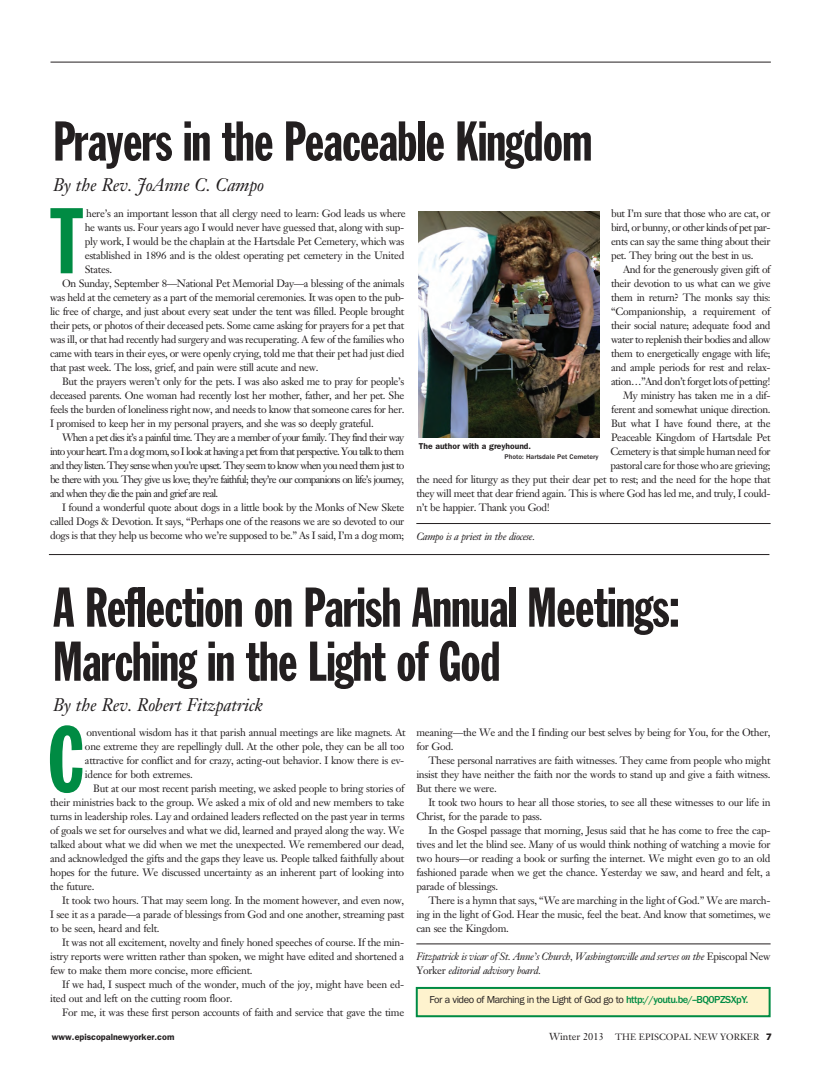
<style>
.page{position:relative;width:819px;height:1077px;background:#fff}
.page>*{position:absolute;margin:0;border:0;box-sizing:border-box;transform-origin:0 0}
.t1{font:91.4px "Franklin Gothic Std Extra Cond";color:#008b43}
.t2{font:55px/54px "Franklin Gothic Std Extra Cond";letter-spacing:-.01em;color:#231f20}
.t3{font:italic 18px "Janson Text LT Std";letter-spacing:-.01em;color:#231f20}
.t4{font:10.5px/14px "Janson Text LT Std";letter-spacing:-.035em;color:#231f20;text-align:justify}
.t5{font:10.5px "Janson Text LT Std";letter-spacing:-.08em;color:#231f20}
.t6{font:italic 10.5px/14px "Janson Text LT Std";letter-spacing:-.025em;color:#231f20}
.t7{font:10.5px "Franklin Gothic";letter-spacing:-.045em;color:#231f20}
.t8{font:9px "Janson Text LT Std";color:#231f20}
.t9{font:600 9px "ITC Franklin Gothic Std";color:#231f20}
.t10{font:600 8.5px "ITC Franklin Gothic Std";color:#231f20}
.t11{font:500 7px "ITC Franklin Gothic Std";color:#231f20}
.s1{font-style:normal}
.s2{font-weight:500;color:#008b43}
.s3{font-size:10px}
.s4{font-family:"Myriad Pro";font-weight:900;font-size:10px}
</style>
<div class="page">
<hr style="left:50px;top:62px;width:720px;height:1px;background:#231f20">
<hr style="left:416px;top:523px;width:354px;height:1px;background:#231f20">
<hr style="left:416px;top:943px;width:354px;height:1px;background:#231f20">
<hr style="left:49px;top:554px;width:720px;height:1px;background:#231f20">
<img style="left:418px;top:211px;width:181px;height:226px">
<div style="left:417px;top:988px;width:351px;height:26px;background:#fef3ce"></div>
<div style="left:415px;top:986px;width:355px;height:30px;border:2px solid #008b43"></div>
<h2 class="t2" style="left:53px;top:118px;width:540px">Prayers in the Peaceable Kingdom</h2>
<h3 class="t3" style="left:53px;top:177px;width:213px">By the Rev. JoAnne C. Campo</h3>
<h1 class="t1" style="left:51px;top:208px;width:32px">T</h1>
<p class="t4" style="left:86px;top:208px;width:321px">here’s an important lesson that all clergy need to learn: God leads us where</p>
<p class="t4" style="left:611px;top:207px;width:161px">but I’m sure that those who are cat, or bird, or bunny, or other kinds of pet par&shy;ents can say the same thing about their pet. They bring out the best in us.</p>
<p class="t4" style="left:623px;top:263px;width:149px">And for the generously given gift of</p>
<p class="t4" style="left:611px;top:277px;width:161px">their devotion to us what can we give</p>
<p class="t4" style="left:611px;top:291px;width:161px">them in return? The monks say this:</p>
<p class="t4" style="left:611px;top:305px;width:161px">“Companionship, a requirement of</p>
<p class="t4" style="left:611px;top:319px;width:161px">their social nature; adequate food and</p>
<p class="t4" style="left:611px;top:333px;width:161px">water to replenish their bodies and allow</p>
<p class="t4" style="left:611px;top:347px;width:161px">them to energetically engage with life;</p>
<p class="t4" style="left:611px;top:361px;width:161px">and ample periods for rest and relax-</p>
<p class="t4" style="left:611px;top:375px;width:161px">ation…”And don’t forget lots of petting!</p>
<p class="t4" style="left:623px;top:389px;width:149px">My ministry has taken me in a dif-</p>
<p class="t4" style="left:611px;top:403px;width:161px">ferent and somewhat unique direction.</p>
<p class="t4" style="left:611px;top:417px;width:161px">But what I have found there, at the</p>
<p class="t4" style="left:611px;top:431px;width:161px">Peaceable Kingdom of Hartsdale Pet</p>
<p class="t4" style="left:610px;top:445px;width:162px">Cemetery is that simple human need for</p>
<p class="t4" style="left:610px;top:459px;width:162px">pastoral care for those who are grieving;</p>
<p class="t4" style="left:416px;top:473px;width:356px">the need for liturgy as they put their dear pet to rest; and the need for the hope that</p>
<p class="t4" style="left:416px;top:487px;width:356px">they will meet that dear friend again. This is where God has led me, and truly, I could-</p>
<p class="t4" style="left:416px;top:501px;width:135px">n’t be happier. Thank you God!</p>
<p class="t6" style="left:416px;top:530px;width:120px">Campo is a priest in the diocese.</p>
<p class="t4" style="left:85px;top:222px;width:321px">he wants us. Four years ago I would never have guessed that, along with sup-</p>
<p class="t4" style="left:85px;top:236px;width:321px">ply work, I would be the chaplain at the Hartsdale Pet Cemetery, which was</p>
<p class="t4" style="left:85px;top:250px;width:321px">established in 1896 and is the oldest operating pet cemetery in the United</p>
<p class="t4" style="left:85px;top:264px;width:29px">States.</p>
<p class="t4" style="left:62px;top:278px;width:344px">On Sunday, September 8—National Pet Memorial Day—a blessing of the animals</p>
<p class="t4" style="left:50px;top:292px;width:356px">was held at the cemetery as a part of the memorial ceremonies. It was open to the pub-</p>
<p class="t4" style="left:50px;top:305px;width:356px">lic free of charge, and just about every seat under the tent was filled. People brought</p>
<p class="t4" style="left:50px;top:319px;width:356px">their pets, or photos of their deceased pets. Some came asking for prayers for a pet that</p>
<p class="t4" style="left:50px;top:333px;width:356px">was ill, or that had recently had surgery and was recuperating. A few of the families who</p>
<p class="t4" style="left:50px;top:347px;width:356px">came with tears in their eyes, or were openly crying, told me that their pet had just died</p>
<p class="t4" style="left:50px;top:361px;width:270px">that past week. The loss, grief, and pain were still acute and new.</p>
<p class="t4" style="left:62px;top:375px;width:344px">But the prayers weren’t only for the pets. I was also asked me to pray for people’s</p>
<p class="t4" style="left:50px;top:389px;width:356px">deceased parents. One woman had recently lost her mother, father, and her pet. She</p>
<p class="t4" style="left:50px;top:403px;width:356px">feels the burden of loneliness right now, and needs to know that someone cares for her.</p>
<p class="t4" style="left:50px;top:417px;width:325px">I promised to keep her in my personal prayers, and she was so deeply grateful.</p>
<p class="t5" style="left:62px;top:433px;width:344px">When a pet dies it’s a painful time. They are a member of your family. They find their way</p>
<p class="t5" style="left:50px;top:447px;width:356px">into your heart. I’m a dog mom, so I look at having a pet from that perspective. You talk to them</p>
<p class="t5" style="left:50px;top:461px;width:356px">and they listen. They sense when you’re upset. They seem to know when you need them just to</p>
<p class="t5" style="left:50px;top:475px;width:356px">be there with you. They give us love; they’re faithful; they’re our companions on life’s journey,</p>
<p class="t5" style="left:50px;top:489px;width:170px">and when they die the pain and grief are real.</p>
<p class="t4" style="left:62px;top:501px;width:344px">I found a wonderful quote about dogs in a little book by the Monks of New Skete</p>
<p class="t4" style="left:50px;top:515px;width:356px">called Dogs &amp; Devotion. It says, “Perhaps one of the reasons we are so devoted to our</p>
<p class="t4" style="left:50px;top:529px;width:356px">dogs is that they help us become who we’re supposed to be.” As I said, I’m a dog mom;</p>
<p class="t10" style="left:419px;top:443px;width:114px">The author with a greyhound.</p>
<p class="t11" style="left:504px;top:454px;width:95px">Photo: Hartsdale Pet Cemetery</p>
<h2 class="t2" style="left:53px;top:584px;width:628px">A Reflection on Parish Annual Meetings:<br>Marching in the Light of God</h2>
<h3 class="t3" style="left:53px;top:697px;width:212px">By the Rev. Robert Fitzpatrick</h3>
<h1 class="t1" style="left:48px;top:726px;width:39px">C</h1>
<p class="t4" style="left:85px;top:726px;width:322px;text-align:left">onventional wisdom has it that parish annual meetings are like magnets. At one extreme they are repellingly dull. At the other pole, they can be all too attractive for conflict and for crazy, acting-out behavior. I know there is ev&shy;idence for both extremes.</p>
<p class="t4" style="left:416px;top:725px;width:355px">meaning—the We and the I finding our best selves by being for You, for the Other, for God.</p>
<p class="t4" style="left:416px;top:753px;width:355px;text-indent:12px">These personal narratives are faith witnesses. They came from people who might insist they have neither the faith nor the words to stand up and give a faith witness.<br>But there we were.</p>
<p class="t4" style="left:416px;top:795px;width:355px;text-indent:12px">It took two hours to hear all those stories, to see all these witnesses to our life in<br>Christ, for the parade to pass.</p>
<p class="t4" style="left:416px;top:823px;width:355px;text-indent:12px">In the Gospel passage that morning, Jesus said that he has come to free the cap&shy;tives and let the blind see. Many of us would think nothing of watching a movie for two hours—or reading a book or surfing the internet. We might even go to an old fashioned parade when we get the chance. Yesterday we saw, and heard and felt, a parade of blessings.</p>
<p class="t4" style="left:416px;top:893px;width:355px;text-indent:12px">There is a hymn that says, “We are marching in the light of God.” We are march&shy;ing in the light of God. Hear the music, feel the beat. And know that sometimes, we can see the Kingdom.</p>
<p class="t6" style="left:416px;top:950px;width:355px">Fitzpatrick is vicar of St. Anne’s Church, Washingtonville and serves on the <span class="s1">Episcopal New<br>Yorker</span> editorial advisory board.</p>
<p class="t4" style="left:50px;top:782px;width:356px;text-indent:43px">But at our most recent parish meeting, we asked people to bring stories of their ministries back to the group. We asked a mix of old and new members to take turns in leadership roles. Lay and ordained leaders reflected on the past year in terms of goals we set for ourselves and what we did, learned and prayed along the way. We talked about what we did when we met the unexpected. We remembered our dead, and acknowledged the gifts and the gaps they leave us. People talked faithfully about hopes for the future. We discussed uncertainty as an inherent part of looking into the future.</p>
<p class="t4" style="left:50px;top:893px;width:355px;text-indent:12px">It took two hours. That may seem long. In the moment however, and even now, I see it as a parade—a parade of blessings from God and one another, streaming past to be seen, heard and felt.</p>
<p class="t4" style="left:50px;top:935px;width:355px;text-indent:12px">It was not all excitement, novelty and finely honed speeches of course. If the min&shy;istry reports were written rather than spoken, we might have edited and shortened a few to make them more concise, more efficient.</p>
<p class="t4" style="left:50px;top:977px;width:355px;text-indent:12px">If we had, I suspect much of the wonder, much of the joy, might have been ed&shy;ited out and left on the cutting room floor.</p>
<p class="t4" style="left:62px;top:1005px;width:343px">For me, it was these first person accounts of faith and service that gave the time</p>
<p class="t7" style="left:429px;top:995px;width:320px">For a video of Marching in the Light of God go to <span class="s2">http://youtu.be/--BQ0PZSXpY.</span></p>
<p class="t9" style="left:52px;top:1033px;width:124px">www.episcopalnewyorker.com</p>
<p class="t8" style="left:549px;top:1033px;width:224px"><span class="s3">Winter 2013</span> THE EPISCOPAL NEW YORKER <span class="s4">7</span></p>
</div>
